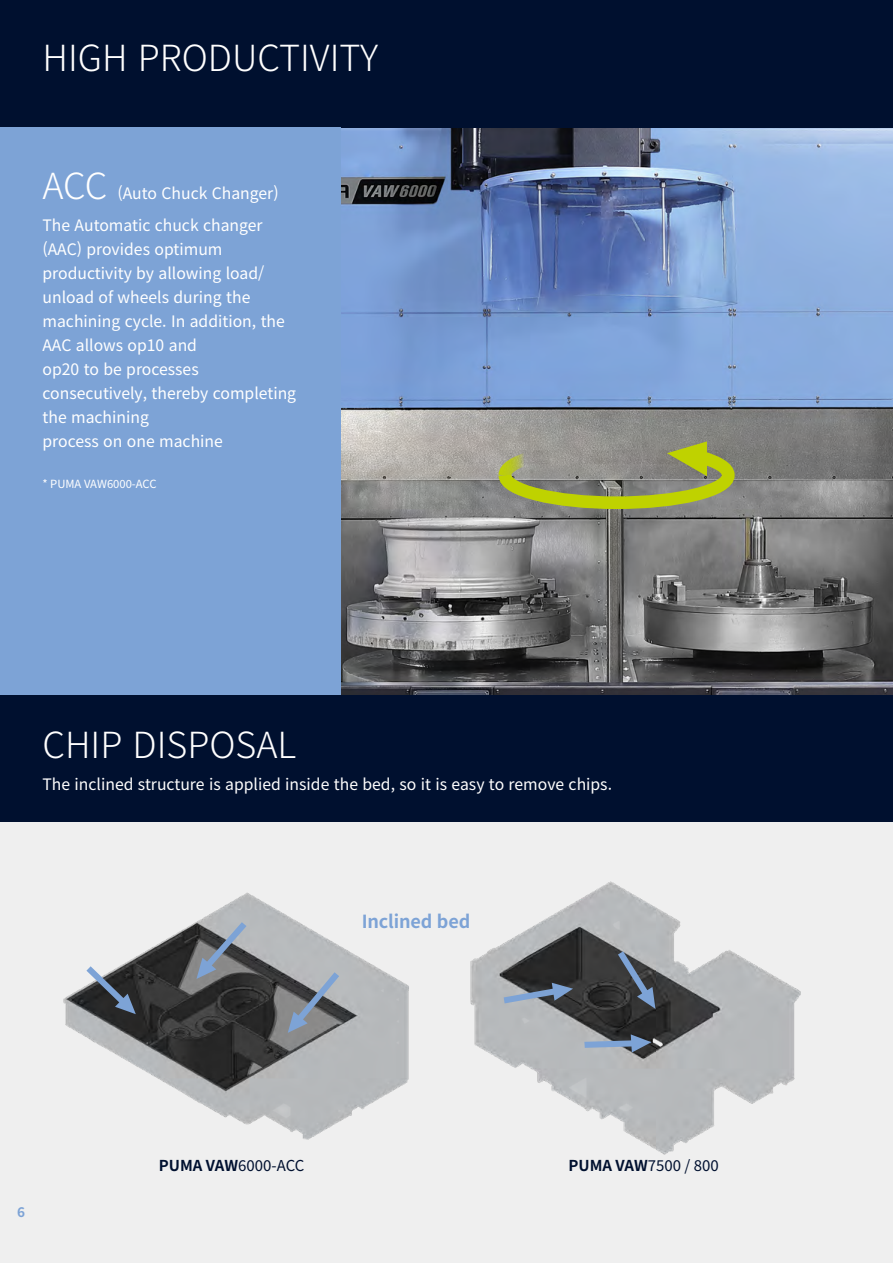
<style>
.page{position:relative;width:893px;height:1263px;background:#fff}
.page>*{position:absolute;margin:0;border:0;box-sizing:border-box;transform-origin:0 0}
.t1{font:300 36px "Noto Sans KR";color:#fff}
.t2{font:700 18px "Noto Sans KR";letter-spacing:-.01em;color:#7da3d6}
.t3{font:15.75px/24px "Noto Sans KR";color:#fff}
.t4{font:15px "Noto Sans KR";color:#00102f}
.t5{font:700 13.5px "Noto Sans KR";color:#7da3d6}
.t6{font:11.25px "Noto Sans KR";color:#fff}
.s1{font-weight:700}
</style>
<div class="page">
<img style="left:340px;top:128px;width:553px;height:567px">
<div style="left:0;top:0;width:893px;height:128px;background:#00102f"></div>
<div style="left:0;top:695px;width:893px;height:128px;background:#00102f"></div>
<div style="left:0;top:823px;width:893px;height:440px;background:#efefef"></div>
<div style="left:0;top:128px;width:340px;height:567px;background:#7da3d6"></div>
<svg style="left:492px;top:441px;width:249px;height:74px;background:#969967"></svg>
<img style="left:470px;top:881px;width:331px;height:274px">
<svg style="left:504px;top:983px;width:69px;height:20px"></svg>
<svg style="left:584px;top:1034px;width:67px;height:18px"></svg>
<svg style="left:618px;top:951px;width:37px;height:58px;background:#59626d"></svg>
<img style="left:63px;top:892px;width:346px;height:248px">
<svg style="left:288px;top:972px;width:51px;height:61px;background:#808790"></svg>
<svg style="left:196px;top:922px;width:50px;height:57px;background:#777f88"></svg>
<svg style="left:86px;top:966px;width:50px;height:48px;background:#515862"></svg>
<h1 class="t1" style="left:43px;top:38px;width:337px">HIGH PRODUCTIVITY</h1>
<h1 class="t1" style="left:43px;top:165px;width:66px">ACC</h1>
<p class="t3" style="left:43px;top:177px;width:238px;line-height:32.5px;text-indent:75px">(Auto Chuck Changer)<br>The Automatic chuck changer</p>
<p class="t3" style="left:43px;top:238px;width:255px">(AAC) provides optimum productivity by allowing load/ unload of wheels during the machining cycle. In addition, the<br>AAC allows op10 and<br>op20 to be processes consecutively, thereby completing the machining<br>process on one machine</p>
<p class="t6" style="left:43px;top:477px;width:116px">* PUMA VAW6000-ACC</p>
<h1 class="t1" style="left:43px;top:724px;width:255px">CHIP DISPOSAL</h1>
<p class="t3" style="left:43px;top:773px;width:571px">The inclined structure is applied inside the bed, so it is easy to remove chips.</p>
<p class="t2" style="left:362px;top:911px;width:110px">Inclined bed</p>
<p class="t5" style="left:17px;top:1205px;width:9px">6</p>
<p class="t4" style="left:159px;top:1157px;width:147px"><span class="s1">PUMA VAW</span>6000-ACC</p>
<p class="t4" style="left:568px;top:1157px;width:152px"><span class="s1">PUMA VAW</span>7500 / 800</p>
</div>
